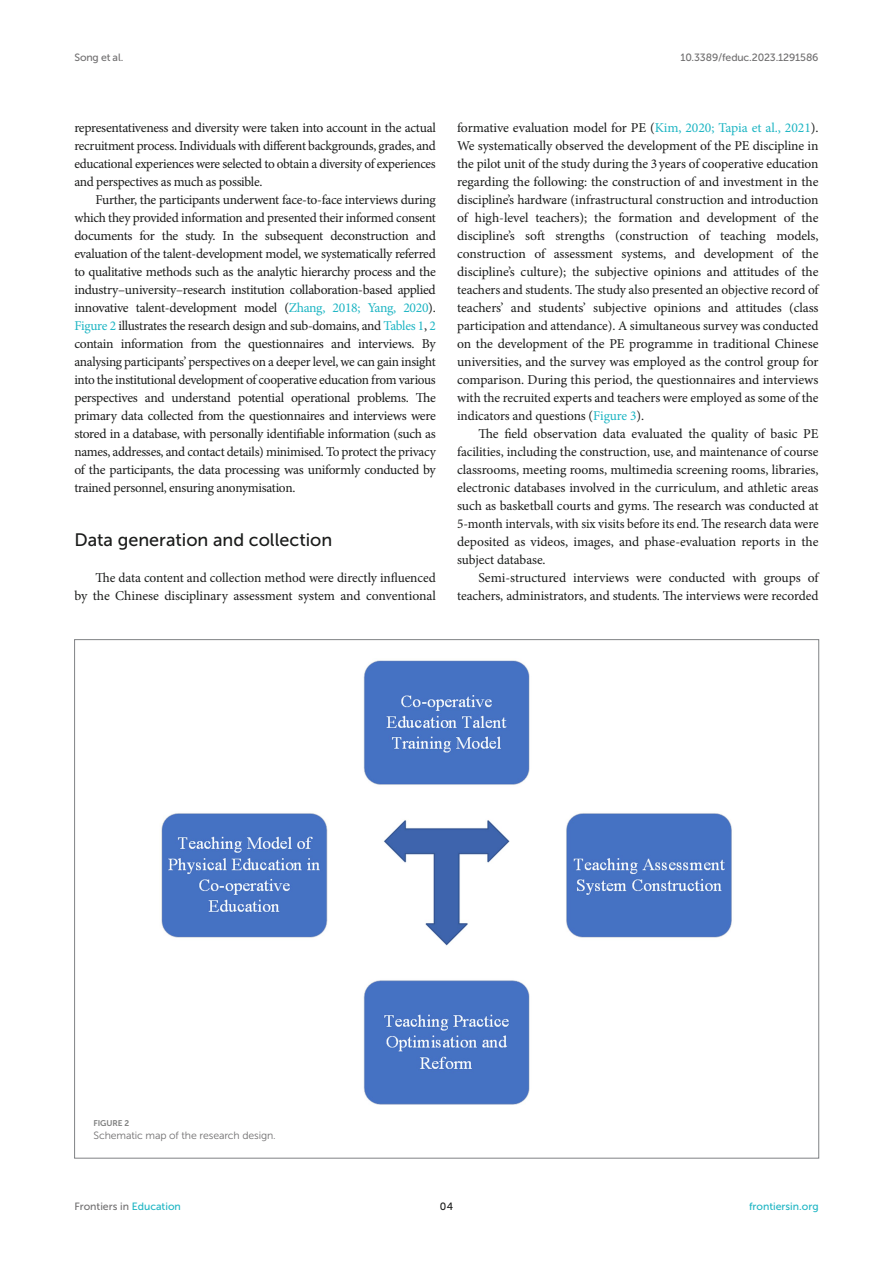
<style>
.page{position:relative;width:893px;height:1263px;background:#fff}
.page>*{position:absolute;margin:0;border:0;box-sizing:border-box;transform-origin:0 0}
.HEAD_2{font:18px "Museo Sans 500";color:#1b1c1b}
.TEXT{font:13.5px/18px "Minion Pro";letter-spacing:-.01em;color:#1b1c1b;text-align:justify}
.TEXT_FLUSH{font:13.5px/18px "Minion Pro";letter-spacing:-.01em;color:#1b1c1b;text-align:justify}
.t1{font:10.5px "Museo Sans 500";letter-spacing:-.015em;color:#706f70}
.FIG_LEG{font:10.5px "Museo Sans 300";letter-spacing:-.01em;color:#706f70}
.t2{font:10.5px "Museo Sans 500";color:#1db5c3}
.t3{font:10.5px "Museo Sans 500";color:#1b1c1b}
.FIG_HD{font:8.25px "Museo Sans 700";letter-spacing:-.01em;color:#7e7f7f}
.s1{color:#1db5c3}
</style>
<div class="page">
<img style="left:161px;top:660px;width:571px;height:445px">
<p class="t1" style="left:74px;top:51px;width:50px">Song et al.</p>
<p class="t1" style="left:680px;top:51px;width:140px">10.3389/feduc.2023.1291586</p>
<p class="TEXT_FLUSH" style="left:74px;top:119px;width:363px">representativeness and diversity were taken into account in the actual recruitment process. Individuals with different backgrounds, grades, and educational experiences were selected to obtain a diversity of experiences and perspectives as much as possible.</p>
<p class="TEXT" style="left:74px;top:191px;width:363px;text-indent:21px">Further, the participants underwent face-to-face interviews during which they provided information and presented their informed consent documents for the study. In the subsequent deconstruction and evaluation of the talent-development model, we systematically referred to qualitative methods such as the analytic hierarchy process and the industry–university–research institution collaboration-based applied innovative talent-development model (<span class="s1">Zhang, 2018; Yang, 2020</span>).<br><span class="s1">Figure 2</span> illustrates the research design and sub-domains, and <span class="s1">Tables 1</span>, <span class="s1">2 </span>contain information from the questionnaires and interviews. By analysing participants’ perspectives on a deeper level, we can gain insight into the institutional development of cooperative education from various perspectives and understand potential operational problems. The primary data collected from the questionnaires and interviews were stored in a database, with personally identifiable information (such as names, addresses, and contact details) minimised. To protect the privacy of the participants, the data processing was uniformly conducted by trained personnel, ensuring anonymisation.</p>
<p class="HEAD_2" style="left:74px;top:530px;width:259px">Data generation and collection</p>
<p class="TEXT_FLUSH" style="left:74px;top:569px;width:363px;text-align:right">The data content and collection method were directly influenced<br>by the Chinese disciplinary assessment system and conventional</p>
<p class="TEXT_FLUSH" style="left:457px;top:119px;width:363px">formative evaluation model for PE (<span class="s1">Kim, 2020; Tapia et al., 2021</span>).<br>We systematically observed the development of the PE discipline in the pilot unit of the study during the 3years of cooperative education regarding the following: the construction of and investment in the discipline’s hardware (infrastructural construction and introduction of high-level teachers); the formation and development of the discipline’s soft strengths (construction of teaching models, construction of assessment systems, and development of the discipline’s culture); the subjective opinions and attitudes of the teachers and students. The study also presented an objective record of teachers’ and students’ subjective opinions and attitudes (class participation and attendance). A simultaneous survey was conducted on the development of the PE programme in traditional Chinese universities, and the survey was employed as the control group for comparison. During this period, the questionnaires and interviews with the recruited experts and teachers were employed as some of the indicators and questions (<span class="s1">Figure 3</span>).</p>
<p class="TEXT" style="left:457px;top:425px;width:363px;text-indent:21px">The field observation data evaluated the quality of basic PE facilities, including the construction, use, and maintenance of course classrooms, meeting rooms, multimedia screening rooms, libraries, electronic databases involved in the curriculum, and athletic areas such as basketball courts and gyms. The research was conducted at 5-month intervals, with six visits before its end. The research data were deposited as videos, images, and phase-evaluation reports in the subject database.</p>
<p class="TEXT" style="left:457px;top:569px;width:363px;text-align:right">Semi-structured interviews were conducted with groups of teachers, administrators, and students. The interviews were recorded</p>
<p class="FIG_HD" style="left:94px;top:1118px;width:37px">FIGURE 2</p>
<p class="FIG_LEG" style="left:94px;top:1130px;width:184px">Schematic map of the research design.</p>
<p class="t1" style="left:74px;top:1200px;width:108px">Frontiers in <span class="s1">Education</span></p>
<p class="t3" style="left:440px;top:1200px;width:15px">04</p>
<p class="t2" style="left:749px;top:1200px;width:71px">frontiersin.org</p>
</div>
